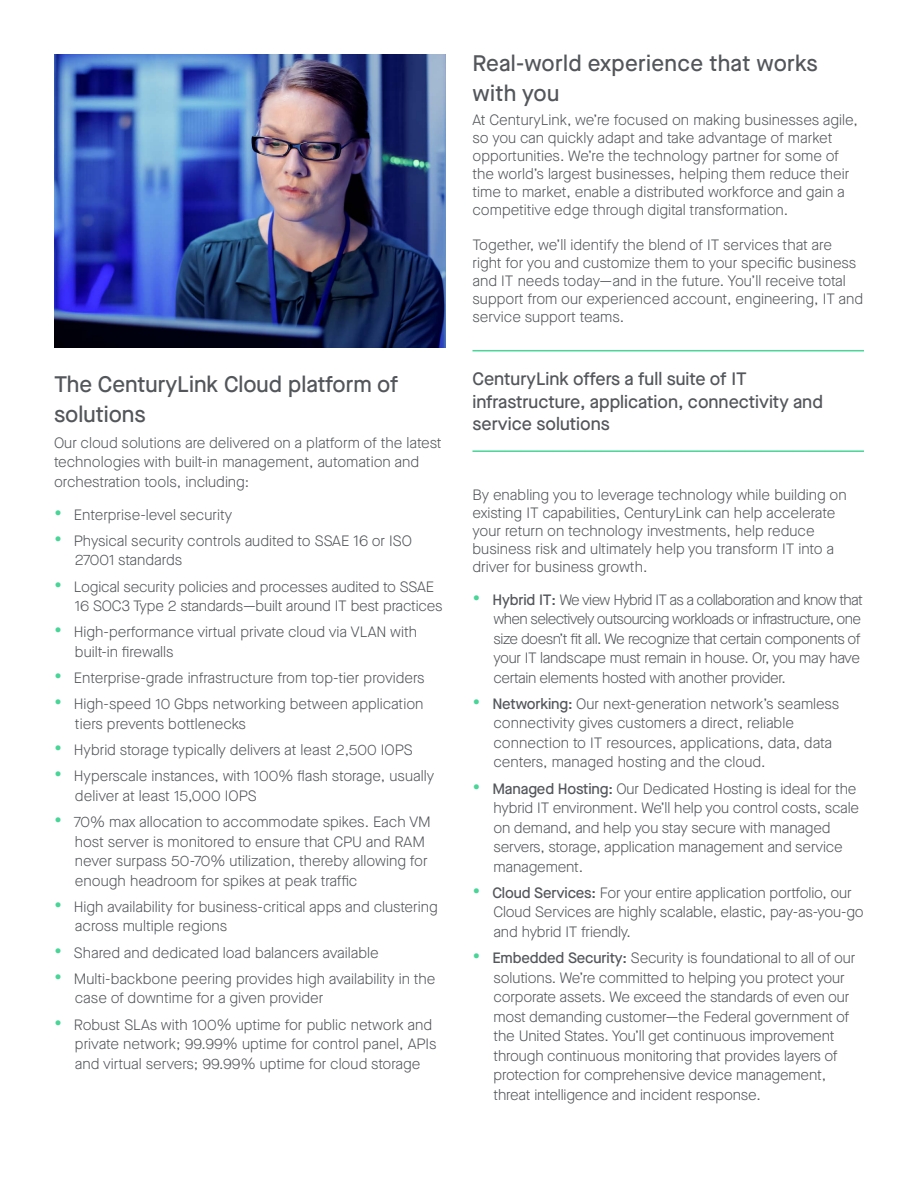
<style>
.page{position:relative;width:918px;height:1188px;background:#fff}
.page>*{position:absolute;margin:0;border:0;box-sizing:border-box;transform-origin:0 0}
.t1{font:500 22.5px/30px "Maison Neue";color:#53565a}
.t2{font:500 18px/22.5px "Maison Neue";color:#53565a}
.t3{font:300 15px/19.5px "Maison Neue";color:#53565a}
.t4{font:300 15px/19.5px "Maison Neue";letter-spacing:-.04em;color:#53565a}
.s1{font-weight:700;font-size:19.5px;color:#48d597}
.s2{font-weight:500}
</style>
<div class="page">
<hr style="left:472px;top:350px;width:392px;height:1px;background:#48d597">
<hr style="left:472px;top:450px;width:392px;height:2px;background:#48d597">
<img style="left:54px;top:54px;width:392px;height:294px">
<h1 class="t1" style="left:54px;top:369px;width:346px">The CenturyLink Cloud platform of solutions</h1>
<p class="t3" style="left:54px;top:433px;width:389px">Our cloud solutions are delivered on a platform of the latest technologies with built-in management, automation and orchestration tools, including:</p>
<p class="t3" style="left:54px;top:505px;width:180px"><span class="s1">•</span> Enterprise-level security</p>
<p class="t3" style="left:75px;top:531px;width:339px;text-indent:-21px"><span class="s1">•</span> Physical security controls audited to SSAE 16 or ISO<br>27001 standards</p>
<p class="t3" style="left:75px;top:577px;width:369px;text-indent:-21px"><span class="s1">•</span> Logical security policies and processes audited to SSAE<br>16 SOC3 Type 2 standards—built around IT best practices</p>
<p class="t3" style="left:75px;top:622px;width:344px;text-indent:-21px"><span class="s1">•</span> High-performance virtual private cloud via VLAN with built-in firewalls</p>
<p class="t3" style="left:54px;top:668px;width:372px"><span class="s1">•</span> Enterprise-grade infrastructure from top-tier providers</p>
<p class="t3" style="left:75px;top:694px;width:350px;text-indent:-21px"><span class="s1">•</span> High-speed 10 Gbps networking between application tiers prevents bottlenecks</p>
<p class="t3" style="left:54px;top:740px;width:360px"><span class="s1">•</span> Hybrid storage typically delivers at least 2,500 IOPS</p>
<p class="t3" style="left:75px;top:766px;width:361px;text-indent:-21px"><span class="s1">•</span> Hyperscale instances, with 100% flash storage, usually deliver at least 15,000 IOPS</p>
<p class="t3" style="left:75px;top:812px;width:357px;text-indent:-21px"><span class="s1">•</span> 70% max allocation to accommodate spikes. Each VM host server is monitored to ensure that CPU and RAM never surpass 50-70% utilization, thereby allowing for enough headroom for spikes at peak traffic</p>
<p class="t3" style="left:75px;top:897px;width:364px;text-indent:-21px"><span class="s1">•</span> High availability for business-critical apps and clustering across multiple regions</p>
<p class="t3" style="left:54px;top:943px;width:326px"><span class="s1">•</span> Shared and dedicated load balancers available</p>
<p class="t3" style="left:75px;top:969px;width:362px;text-indent:-21px"><span class="s1">•</span> Multi-backbone peering provides high availability in the case of downtime for a given provider</p>
<p class="t3" style="left:75px;top:1015px;width:363px;text-indent:-21px"><span class="s1">•</span> Robust SLAs with 100% uptime for public network and private network; 99.99% uptime for control panel, APIs and virtual servers; 99.99% uptime for cloud storage</p>
<h1 class="t1" style="left:472px;top:48px;width:347px">Real-world experience that works with you</h1>
<p class="t3" style="left:472px;top:111px;width:387px;line-height:18px">At CenturyLink, we’re focused on making businesses agile, so you can quickly adapt and take advantage of market opportunities. We’re the technology partner for some of the world’s largest businesses, helping them reduce their time to market, enable a distributed workforce and gain a competitive edge through digital transformation.</p>
<p class="t3" style="left:472px;top:236px;width:392px;line-height:18px">Together, we’ll identify the blend of IT services that are right for you and customize them to your specific business and IT needs today—and in the future. You’ll receive total support from our experienced account, engineering, IT and service support teams.</p>
<p class="t2" style="left:472px;top:367px;width:352px">CenturyLink offers a full suite of IT infrastructure, application, connectivity and service solutions</p>
<p class="t3" style="left:472px;top:485px;width:376px;line-height:18px">By enabling you to leverage technology while building on existing IT capabilities, CenturyLink can help accelerate your return on technology investments, help reduce business risk and ultimately help you transform IT into a driver for business growth.</p>
<p class="t4" style="left:493px;top:590px;width:371px;text-indent:-21px"><span class="s1">•</span> <span class="s2">Hybrid IT:</span> We view Hybrid IT as a collaboration and know that when selectively outsourcing workloads or infrastructure, one size doesn’t fit all. We recognize that certain components of your IT landscape must remain in house. Or, you may have certain elements hosted with another provider.</p>
<p class="t3" style="left:493px;top:694px;width:347px;text-indent:-21px"><span class="s1">•</span> <span class="s2">Networking:</span> Our next-generation network’s seamless connectivity gives customers a direct, reliable connection to IT resources, applications, data, data centers, managed hosting and the cloud.</p>
<p class="t3" style="left:493px;top:779px;width:367px;text-indent:-21px"><span class="s1">•</span> <span class="s2">Managed Hosting:</span> Our Dedicated Hosting is ideal for the hybrid IT environment. We’ll help you control costs, scale on demand, and help you stay secure with managed servers, storage, application management and service management.</p>
<p class="t3" style="left:493px;top:883px;width:372px;text-indent:-21px"><span class="s1">•</span> <span class="s2">Cloud Services:</span> For your entire application portfolio, our<br>Cloud Services are highly scalable, elastic, pay-as-you-go and hybrid IT friendly.</p>
<p class="t3" style="left:493px;top:948px;width:363px;text-indent:-21px"><span class="s1">•</span> <span class="s2">Embedded Security:</span> Security is foundational to all of our solutions. We’re committed to helping you protect your corporate assets. We exceed the standards of even our most demanding customer—the Federal government of the United States. You’ll get continuous improvement through continuous monitoring that provides layers of protection for comprehensive device management, threat intelligence and incident response.</p>
</div>
